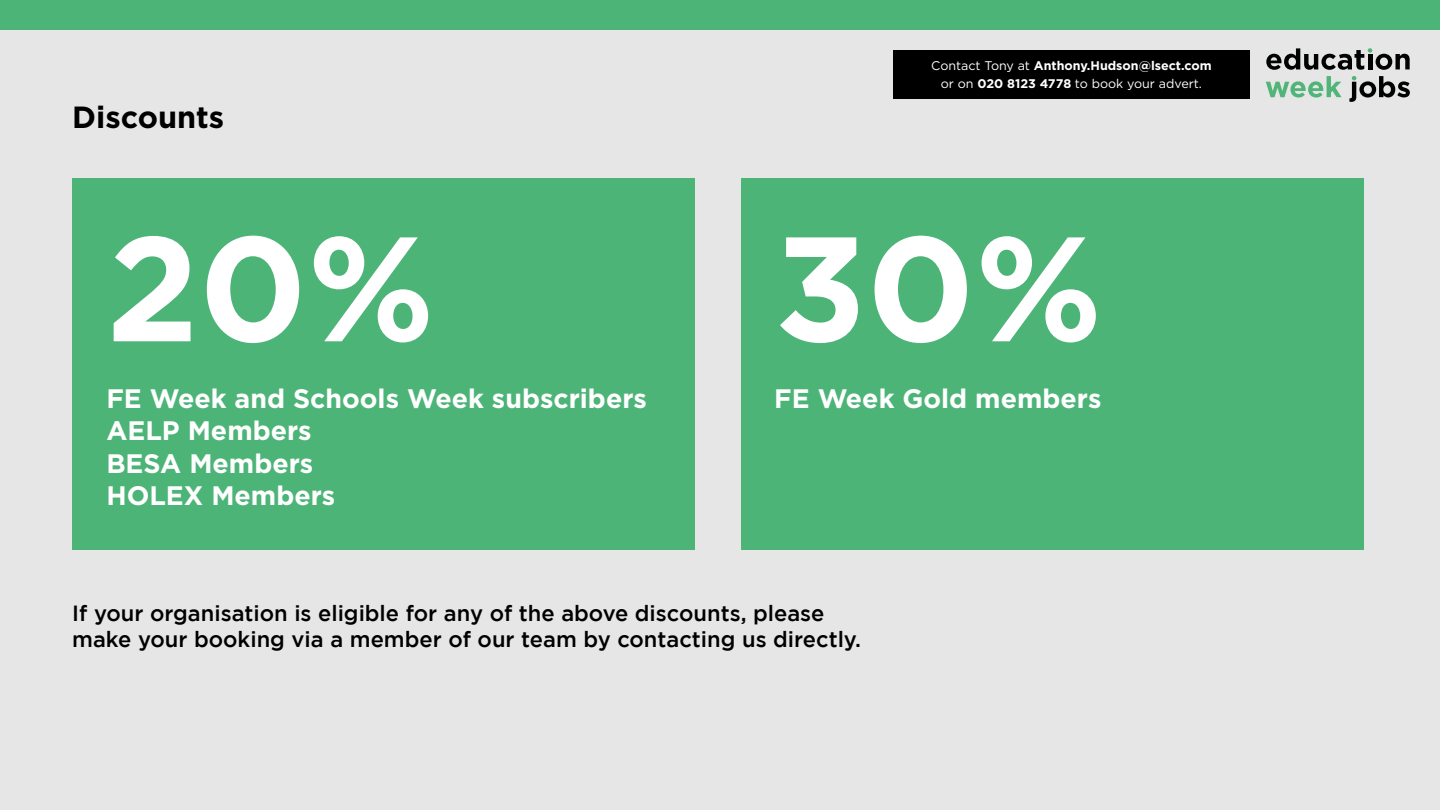
<style>
.page{position:relative;width:1440px;height:810px;background:#e6e6e6}
.page>*{position:absolute;margin:0;border:0;box-sizing:border-box;transform-origin:0 0}
.t1{font:700 148.43px "Gotham HTF";color:#fff}
.t2{font:700 30.6px "Gotham HTF";color:#000}
.t3{font:700 26.7px/32px "Gotham HTF";color:#fff}
.t4{font:21.98px/26.3px "Gotham HTF Medium 2";color:#000}
.t5{font:700 12.52px/18.1px "Gotham HTF";color:#fff;text-align:center}
.s1{font-weight:400}
</style>
<div class="page">
<svg style="left:1266px;top:48px;width:144px;height:22px"></svg>
<svg style="left:1266px;top:76px;width:76px;height:22px"></svg>
<svg style="left:1349px;top:76px;width:61px;height:26px"></svg>
<div style="left:0;top:0;width:1440px;height:30px;background:#4db478"></div>
<div style="left:893px;top:50px;width:357px;height:49px;background:#000"></div>
<div style="left:72px;top:179px;width:623px;height:371px;background:#4db478"></div>
<div style="left:741px;top:179px;width:623px;height:371px;background:#4db478"></div>
<h2 class="t2" style="left:72px;top:99px;width:154px">Discounts</h2>
<p class="t5" style="left:931px;top:56px;width:282px"><span class="s1">Contact Tony at</span> Anthony.Hudson@lsect.com <span class="s1">or on</span> 020 8123 4778 <span class="s1">to book your advert.</span></p>
<h1 class="t1" style="left:106px;top:203px;width:330px">20%</h1>
<h1 class="t1" style="left:774px;top:203px;width:330px">30%</h1>
<p class="t3" style="left:106px;top:382px;width:542px">FE Week and Schools Week subscribers<br>AELP Members<br>BESA Members<br>HOLEX Members</p>
<p class="t3" style="left:774px;top:382px;width:329px">FE Week Gold members</p>
<p class="t4" style="left:72px;top:599px;width:790px">If your organisation is eligible for any of the above discounts, please make your booking via a member of our team by contacting us directly.</p>
</div>
